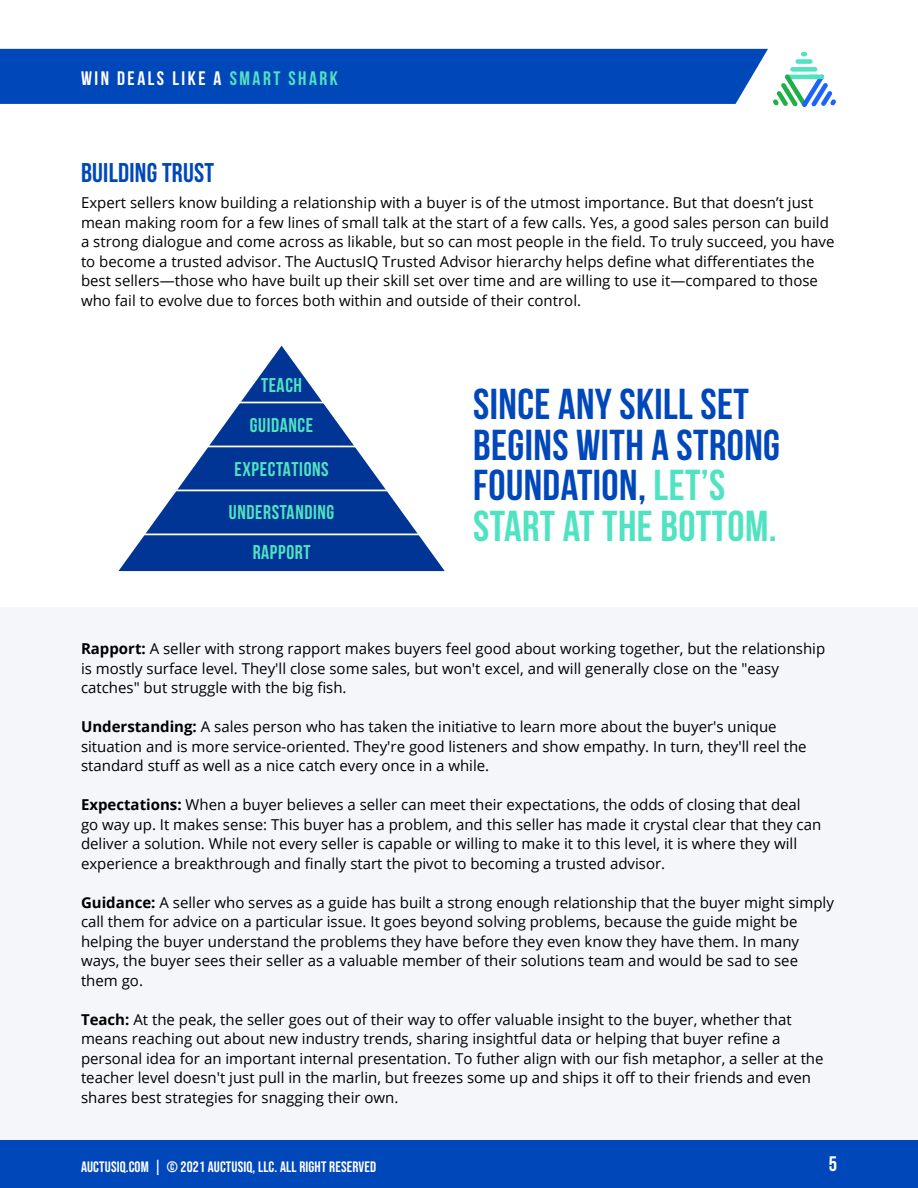
<style>
.page{position:relative;width:918px;height:1188px;background:#fff}
.page>*{position:absolute;margin:0;border:0;box-sizing:border-box;transform-origin:0 0}
.t1{font:700 43.2px/40.5px "Bebas Neue";letter-spacing:.01em;color:#0047ba}
.t2{font:700 27.15px "Bebas Neue";letter-spacing:.01em;color:#0047ba}
.t3{font:700 21px "Bebas Neue";color:#fff}
.t4{font:700 19.95px "Bebas Neue";letter-spacing:.03em;color:#50e3c2}
.t5{font:700 19.5px "Bebas Neue";letter-spacing:.13em;color:#fff}
.t6{font:15px/19.5px "Open Sans";color:#000}
.t7{font:15px "Bebas Neue";letter-spacing:.01em;color:#fff}
.s1{color:#50e3c2}
.s2{font-weight:700}
</style>
<div class="page">
<div style="left:0;top:1140px;width:918px;height:48px;background:#0047ba"></div>
<svg style="left:0;top:49px;width:836px;height:58px;background:#2060c2"></svg>
<svg style="left:118px;top:346px;width:327px;height:225px"></svg>
<hr style="left:140px;top:534px;width:282px;height:1px;background:#fff">
<hr style="left:172px;top:490px;width:220px;height:1px;background:#fff">
<hr style="left:204px;top:446px;width:156px;height:1px;background:#fff">
<hr style="left:234px;top:402px;width:96px;height:1px;background:#fff">
<h3 class="t5" style="left:81px;top:67px;width:259px">WIN DEALS LIKE A <span class="s1">SMART SHARK</span></h3>
<h2 class="t2" style="left:81px;top:158px;width:135px">BUILDING TRUST</h2>
<p class="t6" style="left:81px;top:193px;width:755px">Expert sellers know building a relationship with a buyer is of the utmost importance. But that doesn’t just mean making room for a few lines of small talk at the start of a few calls. Yes, a good sales person can build a strong dialogue and come across as likable, but so can most people in the field. To truly succeed, you have to become a trusted advisor. The AuctusIQ Trusted Advisor hierarchy helps define what differentiates the best sellers—those who have built up their skill set over time and are willing to use it—compared to those who fail to evolve due to forces both within and outside of their control.</p>
<h3 class="t4" style="left:261px;top:374px;width:43px">TEACH</h3>
<h3 class="t4" style="left:250px;top:414px;width:65px">GUIDANCE</h3>
<h3 class="t4" style="left:235px;top:458px;width:96px">EXPECTATIONS</h3>
<h3 class="t4" style="left:229px;top:502px;width:107px">UNDERSTANDING</h3>
<h3 class="t4" style="left:253px;top:542px;width:59px">RAPPORT</h3>
<h1 class="t1" style="left:473px;top:383px;width:308px">SINCE ANY SKILL SET<br>BEGINS WITH A STRONG<br>FOUNDATION, <span class="s1">LET’S<br>START AT THE BOTTOM.</span></h1>
<p class="t6" style="left:81px;top:639px;width:746px"><span class="s2">Rapport:</span> A seller with strong rapport makes buyers feel good about working together, but the relationship is mostly surface level. They'll close some sales, but won't excel, and will generally close on the "easy catches" but struggle with the big fish.</p>
<p class="t6" style="left:81px;top:717px;width:727px"><span class="s2">Understanding:</span> A sales person who has taken the initiative to learn more about the buyer's unique situation and is more service-oriented. They're good listeners and show empathy. In turn, they'll reel the standard stuff as well as a nice catch every once in a while.</p>
<p class="t6" style="left:81px;top:795px;width:742px"><span class="s2">Expectations:</span> When a buyer believes a seller can meet their expectations, the odds of closing that deal go way up. It makes sense: This buyer has a problem, and this seller has made it crystal clear that they can deliver a solution. While not every seller is capable or willing to make it to this level, it is where they will experience a breakthrough and finally start the pivot to becoming a trusted advisor.</p>
<p class="t6" style="left:81px;top:892px;width:754px"><span class="s2">Guidance:</span> A seller who serves as a guide has built a strong enough relationship that the buyer might simply call them for advice on a particular issue. It goes beyond solving problems, because the guide might be helping the buyer understand the problems they have before they even know they have them. In many ways, the buyer sees their seller as a valuable member of their solutions team and would be sad to see them go.</p>
<p class="t6" style="left:81px;top:1009px;width:744px"><span class="s2">Teach:</span> At the peak, the seller goes out of their way to offer valuable insight to the buyer, whether that means reaching out about new industry trends, sharing insightful data or helping that buyer refine a personal idea for an important internal presentation. To futher align with our fish metaphor, a seller at the teacher level doesn't just pull in the marlin, but freezes some up and ships it off to their friends and even shares best strategies for snagging their own.</p>
<p class="t7" style="left:81px;top:1158px;width:297px">AUCTUSIQ.COM | © 2021 AUCTUSIQ, LLC. ALL RIGHT RESERVED</p>
<h3 class="t3" style="left:829px;top:1152px;width:10px">5</h3>
</div>
